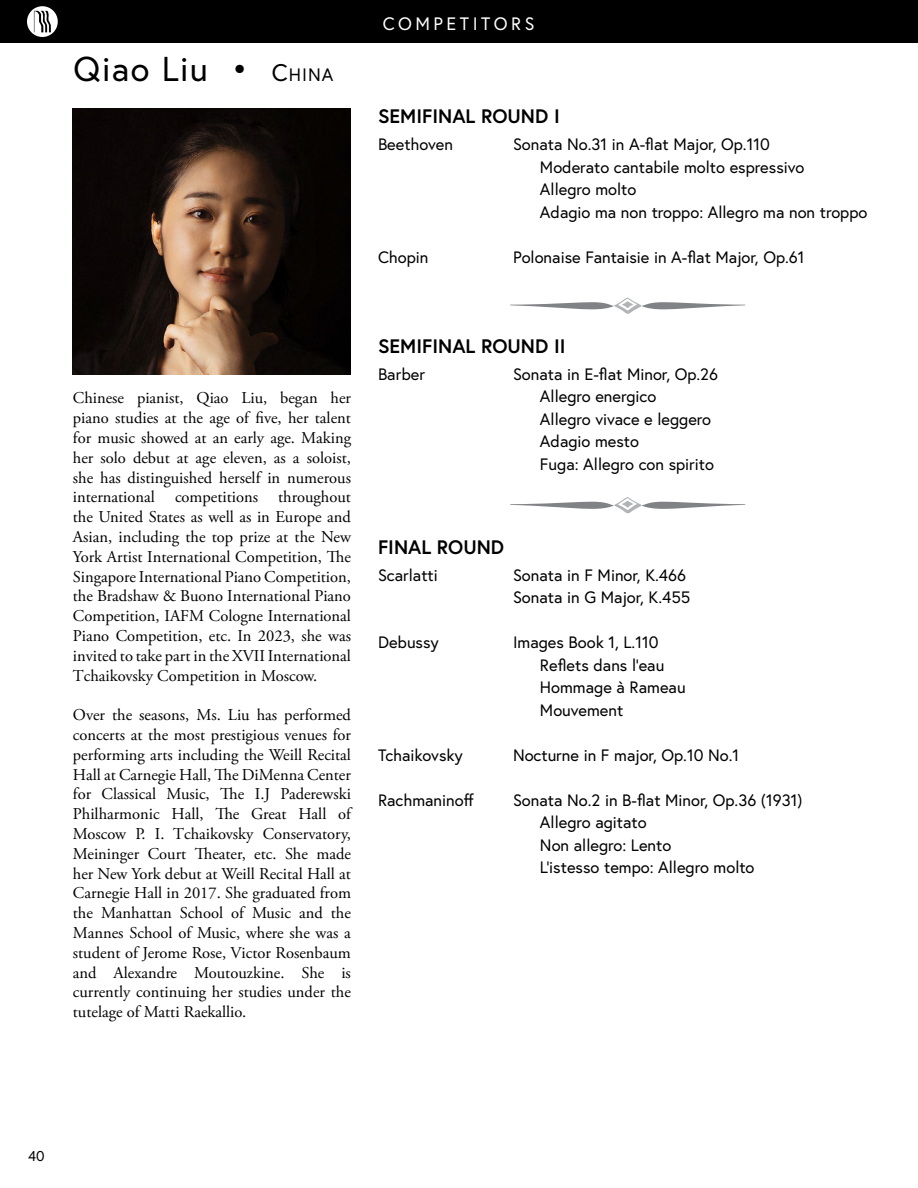
<style>
.page{position:relative;width:918px;height:1188px;background:#fff}
.page>*{position:absolute;margin:0;border:0;box-sizing:border-box;transform-origin:0 0}
.t1{font:34.5px "Europa";letter-spacing:.04em;color:#000}
.t2{font:700 19.5px "Europa";color:#000}
.t3{font:18px "Europa";letter-spacing:.195em;color:#fff}
.t4{font:16.5px/19.8px "Adobe Garamond Pro";color:#000;text-align:justify}
.t5{font:16.5px/22.5px "Europa";color:#000}
.t6{font:14.25px "Europa";color:#000}
.s1{font-size:24px}
.s2{font-size:18px}
</style>
<div class="page">
<div style="left:0;top:0;width:918px;height:43px;background:#000"></div>
<svg style="left:27px;top:6px;width:31px;height:31px"></svg>
<svg style="left:34px;top:11px;width:17px;height:21px"></svg>
<img style="left:73px;top:108px;width:278px;height:267px">
<svg style="left:510px;top:298px;width:235px;height:16px"></svg>
<svg style="left:510px;top:497px;width:235px;height:16px"></svg>
<h1 class="t1" style="left:73px;top:47px;width:261px">Qiao Liu • <span class="s1">C</span><span class="s2">hina</span></h1>
<p class="t3" style="left:383px;top:12px;width:153px">COMPETITORS</p>
<p class="t2" style="left:378px;top:103px;width:183px">SEMIFINAL ROUND I</p>
<p class="t5" style="left:378px;top:133px;width:77px">Beethoven</p>
<p class="t5" style="left:540px;top:133px;width:329px;text-indent:-27px">Sonata No.31 in A-flat Major, Op.110<br>Moderato cantabile molto espressivo<br>Allegro molto<br>Adagio ma non troppo: Allegro ma non troppo</p>
<p class="t5" style="left:378px;top:245px;width:52px">Chopin</p>
<p class="t5" style="left:513px;top:245px;width:293px">Polonaise Fantaisie in A-flat Major, Op.61</p>
<p class="t4" style="left:73px;top:389px;width:280px">Chinese pianist, Qiao Liu, began her piano studies at the age of five, her talent for music showed at an early age. Making her solo debut at age eleven, as a soloist, she has distinguished herself in numerous international competitions throughout the United States as well as in Europe and Asian, including the top prize at the New York Artist International Competition, The Singapore International Piano Competition, the Bradshaw &amp; Buono International Piano Competition, IAFM Cologne International Piano Competition, etc. In 2023, she was invited to take part in the XVII International Tchaikovsky Competition in Moscow.</p>
<p class="t4" style="left:73px;top:706px;width:280px">Over the seasons, Ms. Liu has performed concerts at the most prestigious venues for performing arts including the Weill Recital Hall at Carnegie Hall, The DiMenna Center for Classical Music, The I.J Paderewski Philharmonic Hall, The Great Hall of Moscow P. I. Tchaikovsky Conservatory, Meininger Court Theater, etc. She made her New York debut at Weill Recital Hall at Carnegie Hall in 2017. She graduated from the Manhattan School of Music and the Mannes School of Music, where she was a student of Jerome Rose, Victor Rosenbaum and Alexandre Moutouzkine. She is currently continuing her studies under the tutelage of Matti Raekallio.</p>
<p class="t2" style="left:378px;top:333px;width:189px">SEMIFINAL ROUND II</p>
<p class="t5" style="left:378px;top:362px;width:48px">Barber</p>
<p class="t5" style="left:540px;top:362px;width:180px;text-indent:-27px">Sonata in E-flat Minor, Op.26<br>Allegro energico<br>Allegro vivace e leggero<br>Adagio mesto<br>Fuga: Allegro con spirito</p>
<p class="t2" style="left:378px;top:534px;width:128px">FINAL ROUND</p>
<p class="t5" style="left:378px;top:563px;width:61px">Scarlatti</p>
<p class="t5" style="left:513px;top:563px;width:179px">Sonata in F Minor, K.466<br>Sonata in G Major, K.455</p>
<p class="t5" style="left:378px;top:631px;width:62px">Debussy</p>
<p class="t5" style="left:540px;top:631px;width:147px;text-indent:-27px">Images Book 1, L.110<br>Reflets dans l’eau<br>Hommage à Rameau<br>Mouvement</p>
<p class="t5" style="left:378px;top:743px;width:86px">Tchaikovsky</p>
<p class="t5" style="left:513px;top:743px;width:228px">Nocturne in F major, Op.10 No.1</p>
<p class="t5" style="left:378px;top:788px;width:97px">Rachmaninoff</p>
<p class="t5" style="left:540px;top:788px;width:264px;text-indent:-27px">Sonata No.2 in B-flat Minor, Op.36 (1931)<br>Allegro agitato<br>Non allegro: Lento<br>L’istesso tempo: Allegro molto</p>
<p class="t6" style="left:28px;top:1147px;width:18px">40</p>
</div>
